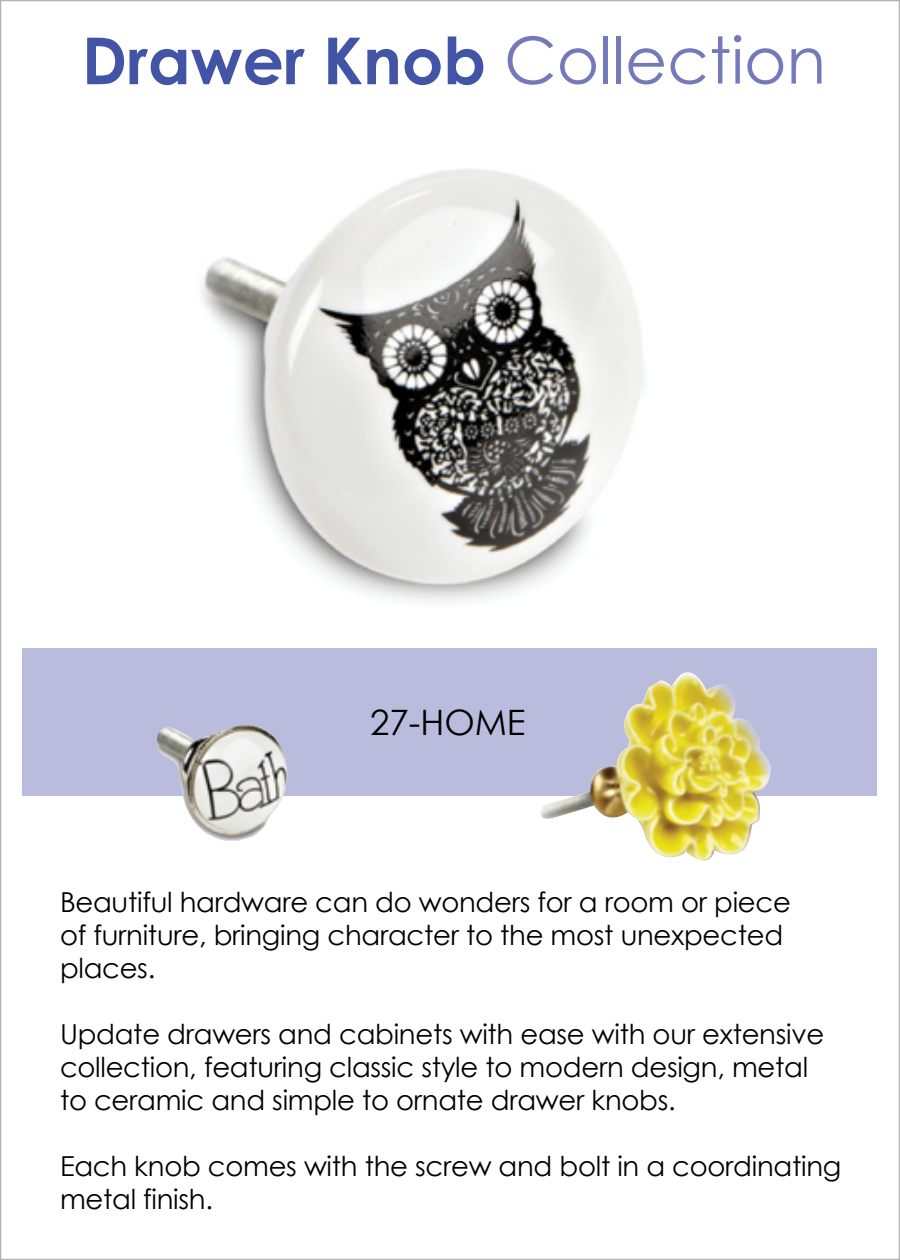
<style>
.page{position:relative;width:900px;height:1260px;background:#fff}
.page>*{position:absolute;margin:0;border:0;box-sizing:border-box;transform-origin:0 0}
.t1{font:700 64.75px "Century Gothic";color:#4154a5}
.t2{font:35px "Century Gothic";color:#000}
.t3{font:27.5px/33px "Century Gothic";letter-spacing:-.01em;color:#000}
.s1{font-weight:400;color:#7379ba}
</style>
<div class="page">
<img style="left:201px;top:169px;width:443px;height:433px">
<div style="left:22px;top:648px;width:855px;height:148px;background:#b9bcdc"></div>
<img style="left:540px;top:672px;width:231px;height:189px">
<img style="left:157px;top:725px;width:131px;height:116px">
<h1 class="t1" style="left:82px;top:12px;width:746px">Drawer Knob <span class="s1">Collection</span></h1>
<p class="t2" style="left:370px;top:697px;width:157px">27-HOME</p>
<p class="t3" style="left:60px;top:886px;width:732px">Beautiful hardware can do wonders for a room or piece of furniture, bringing character to the most unexpected places.</p>
<p class="t3" style="left:60px;top:1018px;width:766px">Update drawers and cabinets with ease with our extensive collection, featuring classic style to modern design, metal to ceramic and simple to ornate drawer knobs.</p>
<p class="t3" style="left:60px;top:1150px;width:783px">Each knob comes with the screw and bolt in a coordinating metal finish.</p>
</div>
